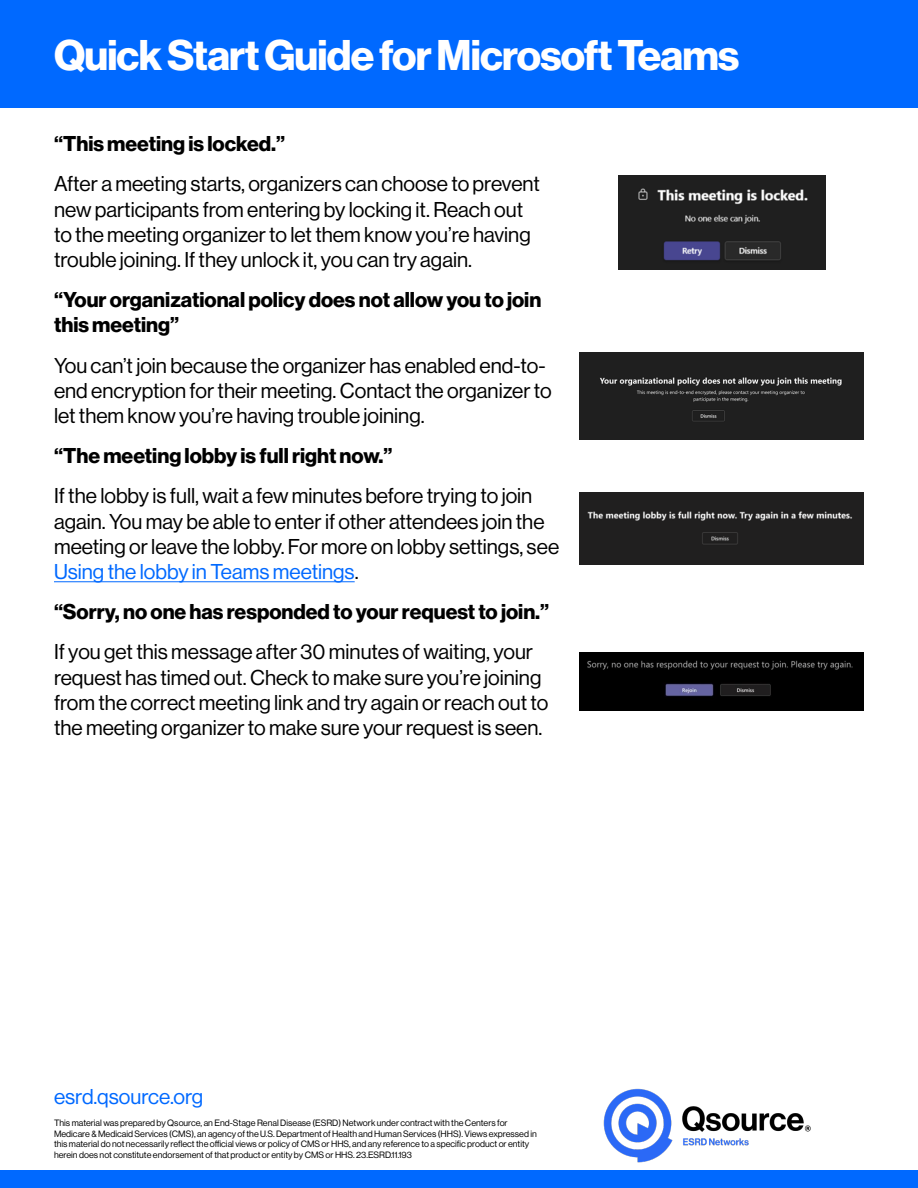
<style>
.page{position:relative;width:918px;height:1188px;background:#fff}
.page>*{position:absolute;margin:0;border:0;box-sizing:border-box;transform-origin:0 0}
.t1{font:42px "N Haas Grotesk DS Pro 75 Bd";letter-spacing:-.02em;color:#fff}
.t2{font:21px/25.2px "N Haas Grotesk DS Pro 55 Rg";color:#000}
.t3{font:21px/25.2px "N Haas Grotesk DS Pro 75 Bd";color:#000}
.t4{font:21px "N Haas Grotesk DS Pro 55 Rg";color:#0069ff}
.t5{font:9px/10.8px "N Haas Grotesk DS Pro 55 Rg";color:#000}
.s1{color:#0069ff}
</style>
<div class="page">
<div style="left:0;top:0;width:918px;height:108px;background:#0069ff"></div>
<div style="left:0;top:1170px;width:918px;height:18px;background:#0069ff"></div>
<hr style="left:54px;top:582px;width:301px;height:1px;background:#0069ff">
<img style="left:618px;top:176px;width:207px;height:93px">
<img style="left:580px;top:353px;width:284px;height:87px">
<img style="left:580px;top:492px;width:284px;height:72px">
<img style="left:580px;top:653px;width:284px;height:58px">
<img style="left:603px;top:1088px;width:208px;height:75px">
<h1 class="t1" style="left:54px;top:31px;width:687px">Quick Start Guide for Microsoft Teams</h1>
<p class="t3" style="left:54px;top:132px;width:233px">“This meeting is locked.”</p>
<p class="t2" style="left:54px;top:172px;width:487px">After a meeting starts, organizers can choose to prevent new participants from entering by locking it. Reach out to the meeting organizer to let them know you’re having trouble joining. If they unlock it, you can try again.</p>
<p class="t3" style="left:54px;top:288px;width:489px">“Your organizational policy does not allow you to join this meeting”</p>
<p class="t2" style="left:54px;top:353px;width:499px">You can’t join because the organizer has enabled end-to&shy;end encryption for their meeting. Contact the organizer to let them know you’re having trouble joining.</p>
<p class="t3" style="left:54px;top:444px;width:340px">“The meeting lobby is full right now.”</p>
<p class="t2" style="left:54px;top:484px;width:507px">If the lobby is full, wait a few minutes before trying to join again. You may be able to enter if other attendees join the meeting or leave the lobby. For more on lobby settings, see <span class="s1">Using the lobby in Teams meetings</span>.</p>
<p class="t3" style="left:54px;top:600px;width:497px">“Sorry, no one has responded to your request to join.”</p>
<p class="t2" style="left:54px;top:640px;width:496px">If you get this message after 30 minutes of waiting, your request has timed out. Check to make sure you’re joining from the correct meeting link and try again or reach out to the meeting organizer to make sure your request is seen.</p>
<p class="t4" style="left:54px;top:1085px;width:151px">esrd.qsource.org</p>
<p class="t5" style="left:54px;top:1117px;width:484px">This material was prepared by Qsource, an End-Stage Renal Disease (ESRD) Network under contract with the Centers for Medicare &amp; Medicaid Services (CMS), an agency of the U.S. Department of Health and Human Services (HHS). Views expressed in this material do not necessarily reflect the official views or policy of CMS or HHS, and any reference to a specific product or entity herein does not constitute endorsement of that product or entity by CMS or HHS. 23.ESRD.11.193</p>
</div>
